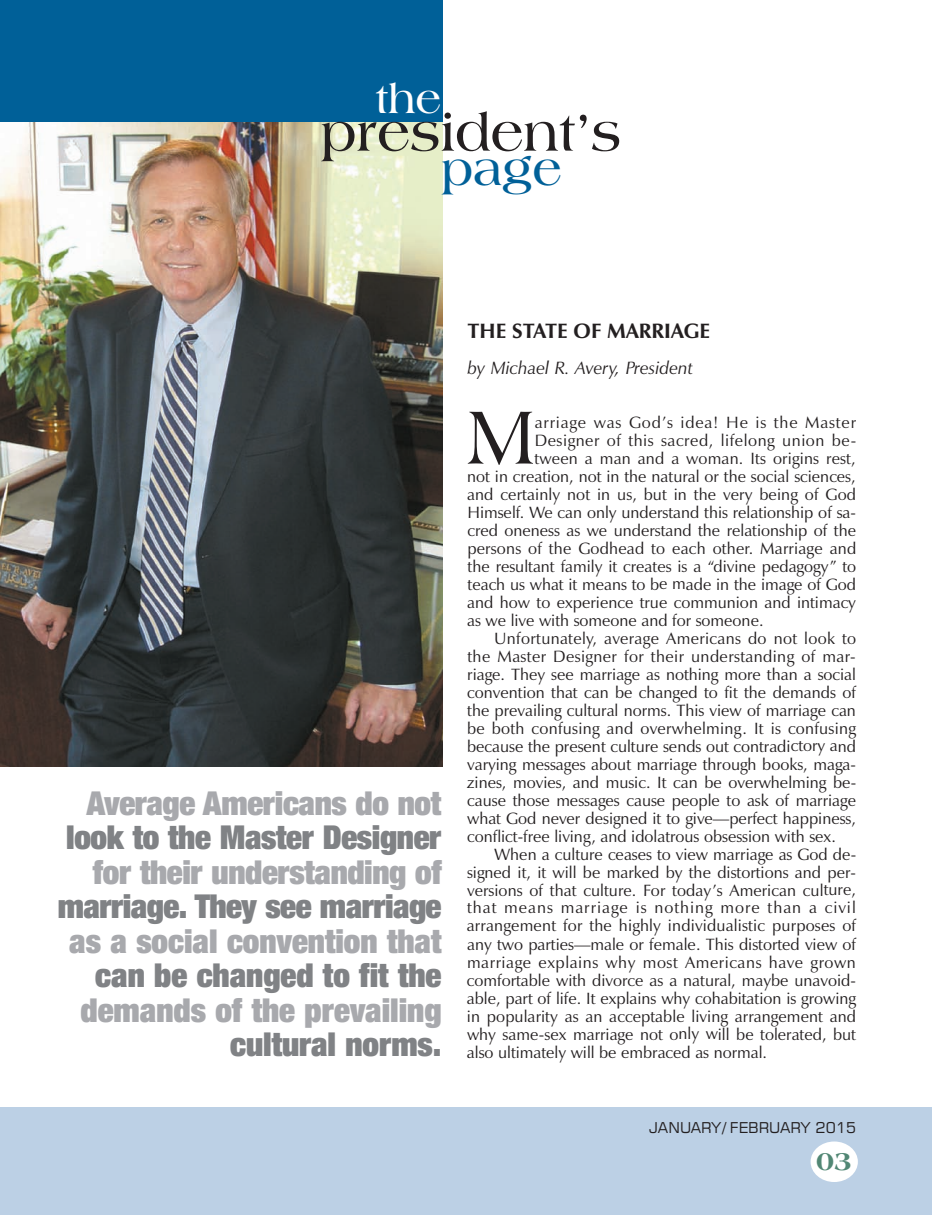
<style>
.page{position:relative;width:932px;height:1215px;background:#fff}
.page>*{position:absolute;margin:0;border:0;box-sizing:border-box;transform-origin:0 0}
.t1{font:79.65px "Americana BT";color:#231f20}
.t2{font:700 54px "Americana BT";color:#231f20}
.t3{font:700 48px "Americana BT";color:#006098}
.t4{font:700 42px "Americana BT";color:#fff}
.t5{font:900 expanded 33px "Helvetica Neue LT";letter-spacing:-.01em;color:#a8a9ad}
.t6{font:900 expanded 33px "Helvetica Neue LT";letter-spacing:-.01em;color:#808285}
.t7{font:800 27px "Americana BT";color:#518774}
.t8{font:700 21px "Zapf Humanist 601 BT";color:#231f20}
.t9{font:italic 18px "Zapf Humanist 601 BT";color:#231f20}
.t10{font:16.5px "Zapf Humanist 601 BT";color:#231f20}
.t11{font:16.5px "Zapf Humanist 601 BT";letter-spacing:.02em;color:#231f20}
.t12{font:16.5px "Zapf Humanist 601 BT";letter-spacing:.03em;color:#231f20}
.t13{font:16.5px "Zapf Humanist 601 BT";letter-spacing:.06em;color:#231f20}
.t14{font:16.5px "Zapf Humanist 601 BT";letter-spacing:.035em;color:#231f20}
.t15{font:16.5px "Zapf Humanist 601 BT";letter-spacing:.05em;color:#231f20}
.t16{font:15px "Square 721 BT";color:#231f20}
</style>
<div class="page">
<div style="left:0;top:1107px;width:932px;height:108px;background:#bcd0e5"></div>
<img style="left:0;top:122px;width:442px;height:644px">
<div style="left:0;top:0;width:442px;height:122px;background:#006098"></div>
<div style="left:810px;top:1142px;width:47px;height:40px;background:#fff;border-radius:50%"></div>
<h3 class="t4" style="left:375px;top:83px;width:68px">the</h3>
<h2 class="t2" style="left:321px;top:111px;width:302px">president’s</h2>
<h3 class="t3" style="left:442px;top:150px;width:121px">page</h3>
<h3 class="t5" style="left:86px;top:791px;width:356px">Average Americans do not</h3>
<h3 class="t6" style="left:66px;top:826px;width:376px">look to the Master Designer</h3>
<h3 class="t5" style="left:93px;top:860px;width:350px">for their understanding of</h3>
<h3 class="t6" style="left:58px;top:895px;width:385px">marriage. They see marriage</h3>
<h3 class="t5" style="left:69px;top:929px;width:374px">as a social convention that</h3>
<h3 class="t6" style="left:95px;top:964px;width:348px">can be changed to fit the</h3>
<h3 class="t5" style="left:81px;top:998px;width:362px">demands of the prevailing</h3>
<h3 class="t6" style="left:230px;top:1033px;width:213px">cultural norms.</h3>
<p class="t8" style="left:467px;top:322px;width:244px">THE STATE OF MARRIAGE</p>
<p class="t9" style="left:467px;top:360px;width:227px">by Michael R. Avery, President</p>
<h1 class="t1" style="left:467px;top:406px;width:69px">M</h1>
<p class="t15" style="left:535px;top:415px;width:323px">arriage was God’s idea! He is the Master</p>
<p class="t14" style="left:534px;top:433px;width:323px">Designer of this sacred, lifelong union be-</p>
<p class="t10" style="left:534px;top:451px;width:323px">tween a man and a woman. Its origins rest,</p>
<p class="t10" style="left:467px;top:469px;width:390px">not in creation, not in the natural or the social sciences,</p>
<p class="t10" style="left:467px;top:487px;width:390px">and certainly not in us, but in the very being of God</p>
<p class="t10" style="left:467px;top:505px;width:390px">Himself. We can only understand this relationship of sa-</p>
<p class="t10" style="left:467px;top:523px;width:390px">cred oneness as we understand the relationship of the</p>
<p class="t10" style="left:467px;top:541px;width:390px">persons of the Godhead to each other. Marriage and</p>
<p class="t10" style="left:467px;top:559px;width:390px">the resultant family it creates is a “divine pedagogy” to</p>
<p class="t10" style="left:467px;top:577px;width:390px">teach us what it means to be made in the image of God</p>
<p class="t10" style="left:467px;top:595px;width:390px">and how to experience true communion and intimacy</p>
<p class="t10" style="left:467px;top:613px;width:298px">as we live with someone and for someone.</p>
<p class="t11" style="left:494px;top:631px;width:363px">Unfortunately, average Americans do not look to</p>
<p class="t11" style="left:467px;top:649px;width:390px">the Master Designer for their understanding of mar-</p>
<p class="t10" style="left:467px;top:667px;width:390px">riage. They see marriage as nothing more than a social</p>
<p class="t10" style="left:467px;top:685px;width:390px">convention that can be changed to fit the demands of</p>
<p class="t10" style="left:467px;top:703px;width:390px">the prevailing cultural norms. This view of marriage can</p>
<p class="t10" style="left:467px;top:721px;width:390px">be both confusing and overwhelming. It is confusing</p>
<p class="t10" style="left:467px;top:739px;width:390px">because the present culture sends out contradictory and</p>
<p class="t10" style="left:467px;top:757px;width:390px">varying messages about marriage through books, maga-</p>
<p class="t10" style="left:467px;top:775px;width:390px">zines, movies, and music. It can be overwhelming be-</p>
<p class="t10" style="left:467px;top:793px;width:390px">cause those messages cause people to ask of marriage</p>
<p class="t10" style="left:467px;top:811px;width:390px">what God never designed it to give—perfect happiness,</p>
<p class="t10" style="left:467px;top:829px;width:370px">conflict-free living, and idolatrous obsession with sex.</p>
<p class="t10" style="left:494px;top:847px;width:364px">When a culture ceases to view marriage as God de-</p>
<p class="t10" style="left:467px;top:865px;width:390px">signed it, it will be marked by the distortions and per-</p>
<p class="t10" style="left:467px;top:883px;width:390px">versions of that culture. For today’s American culture,</p>
<p class="t13" style="left:467px;top:901px;width:390px">that means marriage is nothing more than a civil</p>
<p class="t10" style="left:467px;top:919px;width:391px">arrangement for the highly individualistic purposes of</p>
<p class="t10" style="left:467px;top:937px;width:390px">any two parties—male or female. This distorted view of</p>
<p class="t12" style="left:467px;top:955px;width:390px">marriage explains why most Americans have grown</p>
<p class="t10" style="left:467px;top:973px;width:390px">comfortable with divorce as a natural, maybe unavoid-</p>
<p class="t10" style="left:467px;top:991px;width:390px">able, part of life. It explains why cohabitation is growing</p>
<p class="t10" style="left:467px;top:1009px;width:391px">in popularity as an acceptable living arrangement and</p>
<p class="t10" style="left:467px;top:1027px;width:390px">why same-sex marriage not only will be tolerated, but</p>
<p class="t10" style="left:467px;top:1045px;width:302px">also ultimately will be embraced as normal.</p>
<p class="t16" style="left:649px;top:1122px;width:208px">JANUARY / FEBRUARY 2015</p>
<h3 class="t7" style="left:816px;top:1150px;width:38px">03</h3>
</div>
